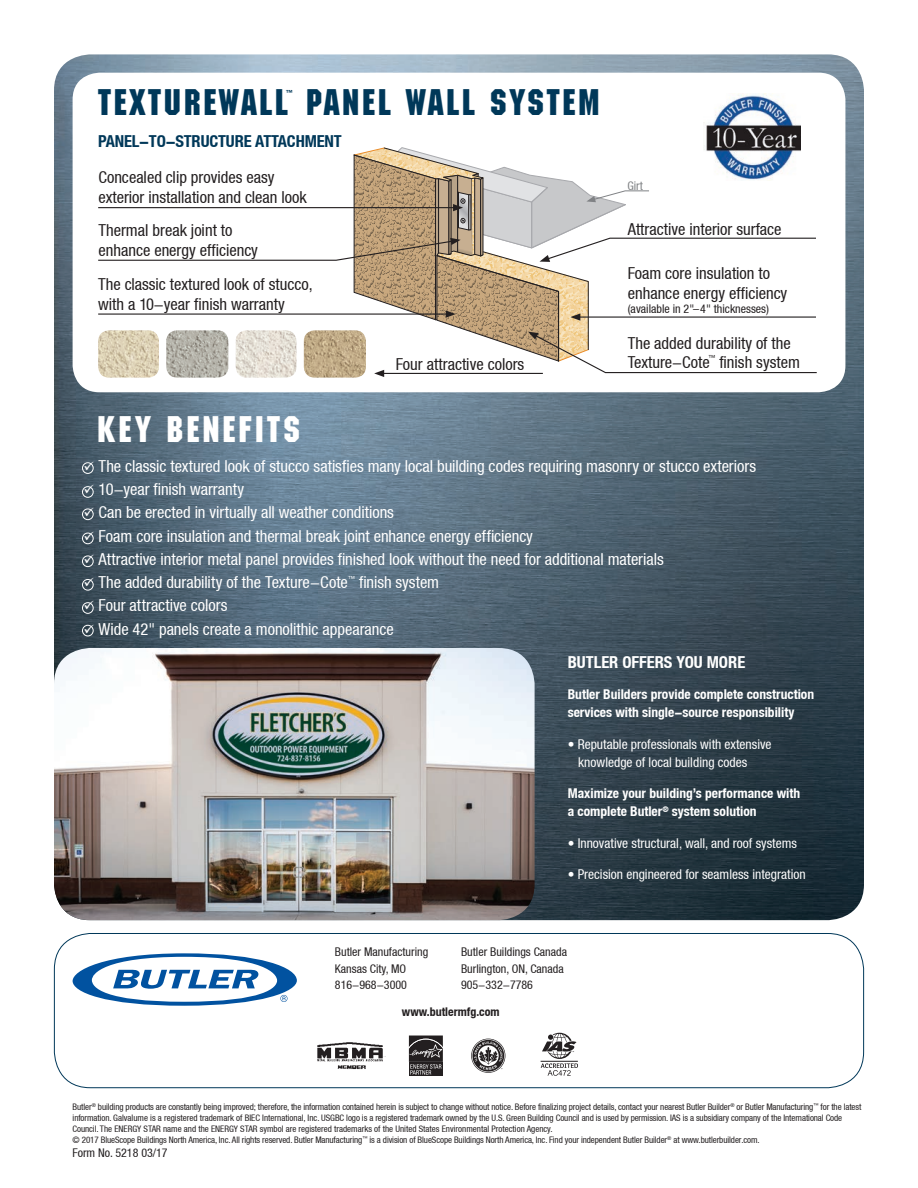
<style>
.page{position:relative;width:918px;height:1188px;background:#fff}
.page>*{position:absolute;margin:0;border:0;box-sizing:border-box;transform-origin:0 0}
.t1{font:36px "Machine";letter-spacing:.075em;color:#003859}
.t2{font:36px "Machine";letter-spacing:.085em;color:#fff}
.Bullets{font:condensed 16.5px "Helvetica Neue";letter-spacing:-.005em;color:#fff}
.Bullets-2{font:condensed 16.5px/19.8px "Helvetica Neue";color:#231f20}
.t3{font:700 condensed 16.5px "Helvetica Neue";letter-spacing:-.01em;color:#003859}
.t4{font:700 condensed 16.5px "Helvetica Neue";color:#fff}
.t5{font:condensed 13.5px/18px "Helvetica Neue";color:#fff}
.t6{font:700 condensed 13.5px/18px "Helvetica Neue";color:#fff}
.Bullets-3{font:condensed 12px "Helvetica Neue";color:#231f20}
.t7{font:700 condensed 12px "Helvetica Neue";color:#231f20}
.Bullets-4{font:condensed 12px "Helvetica Neue";color:#808285}
.t8{font:condensed 9px/10.8px "Helvetica Neue";letter-spacing:-.01em;color:#231f20}
.Bullets-5{font:condensed 7.05px "Helvetica Neue";color:#231f20}
.t9{font:7.05px "Machine";color:#003859}
.Bullets-6{font:condensed 7.05px "Helvetica Neue";color:#fff}
</style>
<div class="page">
<img style="left:54px;top:54px;width:810px;height:866px">
<div style="left:54px;top:933px;width:810px;height:155px;border:1px solid #003859;border-radius:36px"></div>
<div style="left:73px;top:73px;width:772px;height:319px;background:#fff;border-radius:27px"></div>
<img style="left:244px;top:377px;width:44px;height:1px">
<img style="left:311px;top:377px;width:47px;height:1px">
<img style="left:106px;top:377px;width:45px;height:1px">
<img style="left:174px;top:377px;width:47px;height:1px">
<div style="left:82px;top:462px;width:12px;height:12px;border:1px solid #fff;border-radius:50%"></div>
<div style="left:82px;top:486px;width:12px;height:12px;border:1px solid #fff;border-radius:50%"></div>
<div style="left:82px;top:579px;width:12px;height:12px;border:1px solid #fff;border-radius:50%"></div>
<div style="left:82px;top:556px;width:12px;height:11px;border:1px solid #fff;border-radius:50%"></div>
<div style="left:82px;top:533px;width:12px;height:11px;border:1px solid #fff;border-radius:50%"></div>
<div style="left:82px;top:509px;width:12px;height:11px;border:1px solid #fff;border-radius:50%"></div>
<div style="left:82px;top:602px;width:12px;height:12px;border:1px solid #fff;border-radius:50%"></div>
<div style="left:82px;top:625px;width:12px;height:11px;border:1px solid #fff;border-radius:50%"></div>
<img style="left:54px;top:648px;width:481px;height:272px">
<svg style="left:98px;top:147px;width:719px;height:230px"></svg>
<svg style="left:73px;top:953px;width:224px;height:53px"></svg>
<img style="left:704px;top:93px;width:97px;height:87px">
<img style="left:317px;top:1042px;width:69px;height:28px">
<svg style="left:471px;top:1039px;width:34px;height:34px"></svg>
<svg style="left:541px;top:1033px;width:37px;height:43px"></svg>
<svg style="left:408px;top:1035px;width:35px;height:41px"></svg>
<svg style="left:94px;top:472px;width:14px;height:1px"></svg>
<p class="t1" style="left:98px;top:82px;width:191px">TEXTUREWALL</p>
<p class="t9" style="left:286px;top:88px;width:8px">™</p>
<p class="t1" style="left:306px;top:82px;width:296px">PANEL WALL SYSTEM</p>
<p class="t3" style="left:98px;top:131px;width:245px">PANEL-TO-STRUCTURE ATTACHMENT</p>
<p class="Bullets-2" style="left:98px;top:167px;width:210px">Concealed clip provides easy exterior installation and clean look</p>
<p class="Bullets-2" style="left:98px;top:220px;width:161px">Thermal break joint to enhance energy efficiency</p>
<p class="Bullets-2" style="left:98px;top:274px;width:216px">The classic textured look of stucco, with a 10-year finish warranty</p>
<p class="Bullets-2" style="left:396px;top:354px;width:130px">Four attractive colors</p>
<p class="Bullets-4" style="left:627px;top:179px;width:17px">Girt</p>
<p class="Bullets-2" style="left:628px;top:219px;width:155px">Attractive interior surface</p>
<p class="Bullets-2" style="left:628px;top:263px;width:161px">Foam core insulation to enhance energy efficiency</p>
<p class="Bullets-3" style="left:628px;top:302px;width:143px">(available in 2"–4" thicknesses)</p>
<p class="Bullets-2" style="left:628px;top:333px;width:165px">The added durability of the<br>Texture-Cote</p>
<p class="Bullets-5" style="left:708px;top:353px;width:8px">™</p>
<p class="Bullets-2" style="left:719px;top:352px;width:82px">finish system</p>
<p class="t2" style="left:97px;top:408px;width:205px">KEY BENEFITS</p>
<p class="Bullets" style="left:84px;top:457px;width:674px">✓ The classic textured look of stucco satisfies many local building codes requiring masonry or stucco exteriors</p>
<p class="Bullets" style="left:84px;top:480px;width:162px">✓ 10-year finish warranty</p>
<p class="Bullets" style="left:84px;top:503px;width:312px">✓ Can be erected in virtually all weather conditions</p>
<p class="Bullets" style="left:84px;top:526px;width:451px">✓ Foam core insulation and thermal break joint enhance energy efficiency</p>
<p class="Bullets" style="left:84px;top:550px;width:582px">✓ Attractive interior metal panel provides finished look without the need for additional materials</p>
<p class="Bullets" style="left:84px;top:573px;width:266px">✓ The added durability of the Texture-Cote</p>
<p class="Bullets-6" style="left:348px;top:575px;width:8px">™</p>
<p class="Bullets" style="left:359px;top:573px;width:82px">finish system</p>
<p class="Bullets" style="left:84px;top:596px;width:146px">✓ Four attractive colors</p>
<p class="Bullets" style="left:84px;top:619px;width:312px">✓ Wide 42" panels create a monolithic appearance</p>
<p class="t4" style="left:568px;top:652px;width:179px">BUTLER OFFERS YOU MORE</p>
<p class="t6" style="left:568px;top:685px;width:248px">Butler Builders provide complete construction services with single-source responsibility</p>
<p class="t5" style="left:578px;top:735px;width:195px;text-indent:-11px">• Reputable professionals with extensive knowledge of local building codes</p>
<p class="t6" style="left:568px;top:784px;width:234px">Maximize your building’s performance with a complete Butler<sup>®</sup> system solution</p>
<p class="t5" style="left:568px;top:834px;width:231px">• Innovative structural, wall, and roof systems</p>
<p class="t5" style="left:568px;top:865px;width:239px">• Precision engineered for seamless integration</p>
<p class="Bullets-3" style="left:461px;top:945px;width:107px">Butler Buildings Canada</p>
<p class="Bullets-3" style="left:461px;top:961px;width:104px">Burlington, ON, Canada</p>
<p class="Bullets-3" style="left:461px;top:978px;width:73px">905-332-7786</p>
<p class="Bullets-3" style="left:335px;top:945px;width:95px">Butler Manufacturing</p>
<p class="Bullets-3" style="left:335px;top:961px;width:73px">Kansas City, MO</p>
<p class="Bullets-3" style="left:335px;top:978px;width:73px">816-968-3000</p>
<p class="t7" style="left:402px;top:1005px;width:99px">www.butlermfg.com</p>
<p class="t8" style="left:73px;top:1102px;width:790px">Butler<sup>®</sup> building products are constantly being improved; therefore, the information contained herein is subject to change without notice. Before finalizing project details, contact your nearest Butler Builder<sup>®</sup> or Butler Manufacturing<sup>™</sup> for the latest information. Galvalume is a registered trademark of BIEC International, Inc. USGBC logo is a registered trademark owned by the U.S. Green Building Council and is used by permission. IAS is a subsidiary company of the International Code<br>Council. The ENERGY STAR name and the ENERGY STAR symbol are registered trademarks of the United States Environmental Protection Agency.</p>
<p class="t8" style="left:73px;top:1134px;width:689px">© 2017 BlueScope Buildings North America, Inc. All rights reserved. Butler Manufacturing<sup>™</sup> is a division of BlueScope Buildings North America, Inc. Find your independent Butler Builder<sup>®</sup> at www.butlerbuilder.com.</p>
<p class="Bullets-3" style="left:73px;top:1146px;width:97px">Form No. 5218 03/17</p>
</div>
